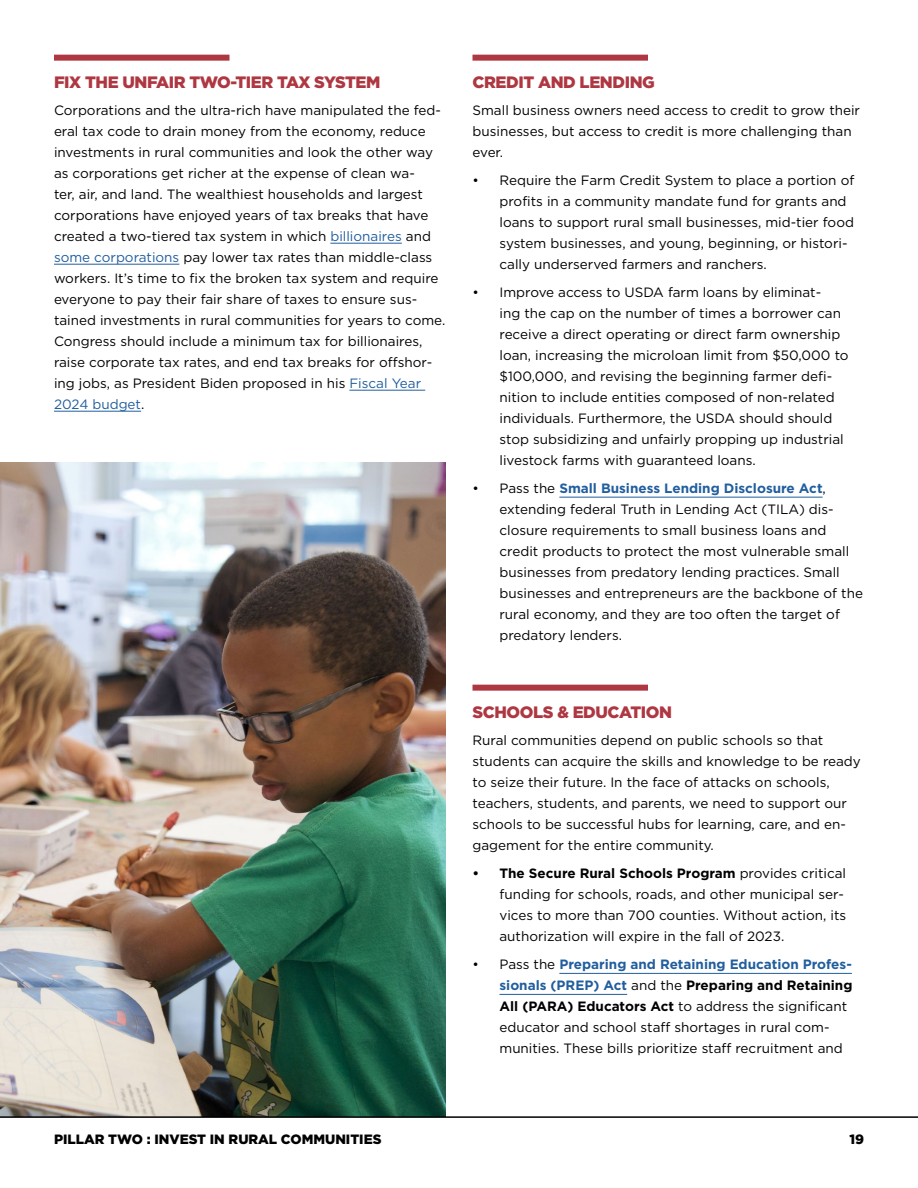
<style>
.page{position:relative;width:918px;height:1188px;background:#fff}
.page>*{position:absolute;margin:0;border:0;box-sizing:border-box;transform-origin:0 0}
.t1{font:900 16.5px "Gotham";letter-spacing:-.025em;color:#ae3741}
.t2{font:13.5px/21px "Gotham";color:#000}
.t3{font:900 13.5px "Gotham";color:#000}
.s1{color:#215e9e}
.s2{font-weight:700;color:#215e9e}
.s3{font-weight:700}
</style>
<div class="page">
<div style="left:54px;top:55px;width:176px;height:6px;background:#ae3741"></div>
<hr style="left:330px;top:243px;width:72px;height:1px;background:#215e9e">
<hr style="left:54px;top:264px;width:125px;height:1px;background:#215e9e">
<hr style="left:349px;top:390px;width:76px;height:1px;background:#215e9e">
<hr style="left:54px;top:411px;width:87px;height:1px;background:#215e9e">
<div style="left:472px;top:55px;width:176px;height:6px;background:#ae3741"></div>
<hr style="left:559px;top:497px;width:264px;height:1px;background:#215e9e">
<div style="left:472px;top:685px;width:176px;height:6px;background:#ae3741"></div>
<hr style="left:559px;top:973px;width:293px;height:1px;background:#215e9e">
<hr style="left:500px;top:994px;width:127px;height:1px;background:#215e9e">
<img style="left:0;top:462px;width:446px;height:654px">
<hr style="left:0;top:1116px;width:918px;height:2px;background:#000">
<p class="t1" style="left:54px;top:72px;width:328px">FIX THE UNFAIR TWO-TIER TAX SYSTEM</p>
<p class="t2" style="left:54px;top:100px;width:393px">Corporations and the ultra-rich have manipulated the fed&shy;eral tax code to drain money from the economy, reduce investments in rural communities and look the other way as corporations get richer at the expense of clean wa-<br>ter, air, and land. The wealthiest households and largest corporations have enjoyed years of tax breaks that have created a two-tiered tax system in which <span class="s1">billionaires</span> and <span class="s1">some corporations</span> pay lower tax rates than middle-class workers. It’s time to fix the broken tax system and require everyone to pay their fair share of taxes to ensure sus&shy;tained investments in rural communities for years to come.<br>Congress should include a minimum tax for billionaires, raise corporate tax rates, and end tax breaks for offshor&shy;ing jobs, as President Biden proposed in his <span class="s1">Fiscal Year 2024 budget</span>.</p>
<p class="t1" style="left:472px;top:72px;width:184px">CREDIT AND LENDING</p>
<p class="t2" style="left:472px;top:100px;width:389px">Small business owners need access to credit to grow their businesses, but access to credit is more challenging than ever.</p>
<p class="t2" style="left:500px;top:170px;width:356px;text-indent:-27px">• Require the Farm Credit System to place a portion of profits in a community mandate fund for grants and loans to support rural small businesses, mid-tier food system businesses, and young, beginning, or histori&shy;cally underserved farmers and ranchers.</p>
<p class="t2" style="left:500px;top:281px;width:351px;text-indent:-27px">• Improve access to USDA farm loans by eliminat-<br>ing the cap on the number of times a borrower can receive a direct operating or direct farm ownership loan, increasing the microloan limit from $50,000 to $100,000, and revising the beginning farmer defi&shy;nition to include entities composed of non-related individuals. Furthermore, the USDA should should stop subsidizing and unfairly propping up industrial livestock farms with guaranteed loans.</p>
<p class="t2" style="left:500px;top:477px;width:365px;text-indent:-27px">• Pass the <span class="s2">Small Business Lending Disclosure Act</span>, extending federal Truth in Lending Act (TILA) dis&shy;closure requirements to small business loans and credit products to protect the most vulnerable small businesses from predatory lending practices. Small businesses and entrepreneurs are the backbone of the rural economy, and they are too often the target of predatory lenders.</p>
<p class="t1" style="left:472px;top:702px;width:201px">SCHOOLS &amp; EDUCATION</p>
<p class="t2" style="left:472px;top:730px;width:390px">Rural communities depend on public schools so that students can acquire the skills and knowledge to be ready to seize their future. In the face of attacks on schools, teachers, students, and parents, we need to support our schools to be successful hubs for learning, care, and en&shy;gagement for the entire community.</p>
<p class="t2" style="left:500px;top:863px;width:348px;text-indent:-27px"><span class="s3">• The Secure Rural Schools Program</span> provides critical funding for schools, roads, and other municipal ser&shy;vices to more than 700 counties. Without action, its authorization will expire in the fall of 2023.</p>
<p class="t2" style="left:500px;top:953px;width:354px;text-indent:-27px">• Pass the <span class="s2">Preparing and Retaining Education Profes&shy;sionals (PREP) Act</span> and the <span class="s3">Preparing and Retaining All (PARA) Educators Act</span> to address the significant educator and school staff shortages in rural com&shy;munities. These bills prioritize staff recruitment and</p>
<p class="t3" style="left:54px;top:1131px;width:329px">PILLAR TWO : INVEST IN RURAL COMMUNITIES</p>
<p class="t3" style="left:849px;top:1131px;width:16px">19</p>
</div>
